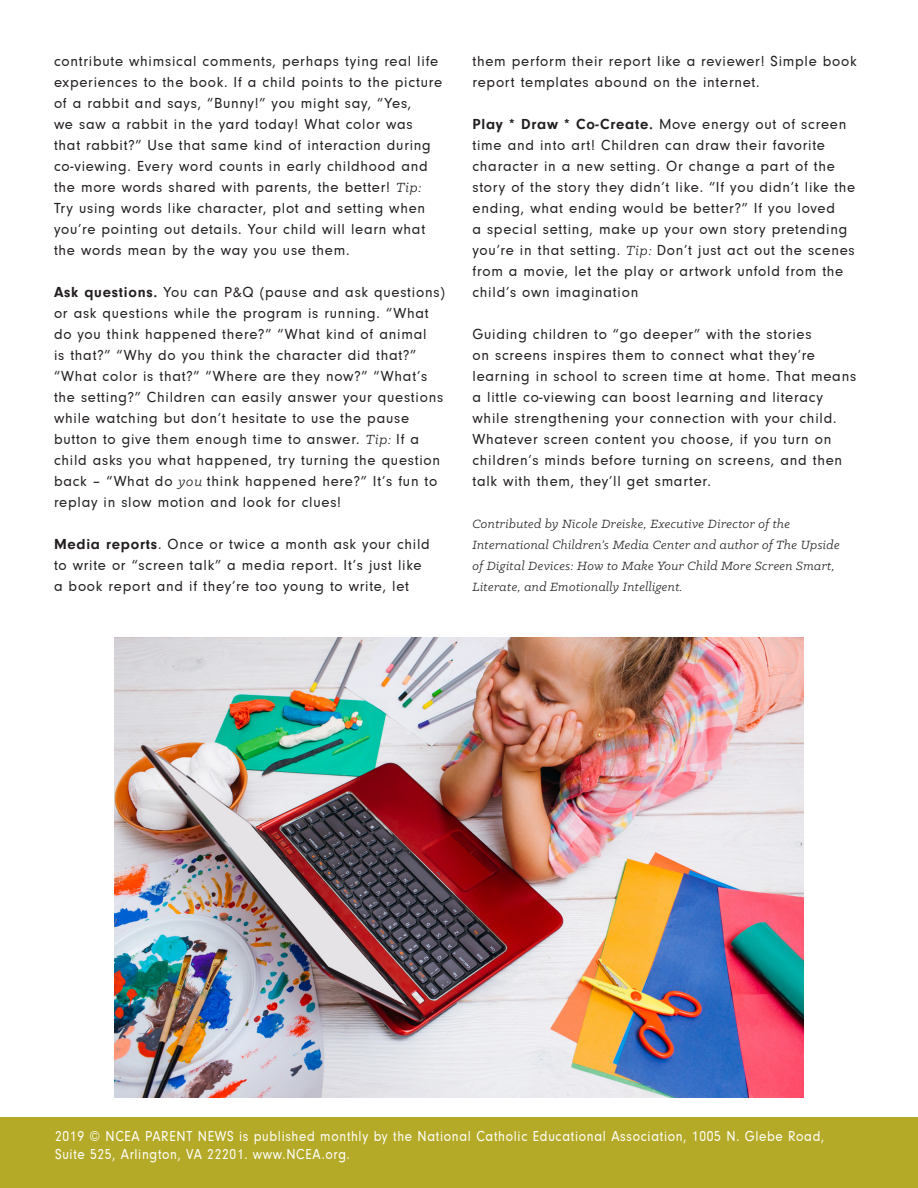
<style>
.page{position:relative;width:918px;height:1188px;background:#fff}
.page>*{position:absolute;margin:0;border:0;box-sizing:border-box;transform-origin:0 0}
._18_main_body{font:15px/21px "Neuzeit Gro";letter-spacing:.05em;color:#231f20}
.Front_Header{font:14.85px "Neuzeit Gro";letter-spacing:.05em;color:#fff;scale:.91 1}
._18_main_body-2{font:italic 13.5px/21px "Klinic Slab";letter-spacing:.025em;color:#231f20}
.s1{font-family:"Klinic Slab";font-style:italic}
.s2{font-weight:700}
</style>
<div class="page">
<div style="left:0;top:1117px;width:918px;height:71px;background:#b4aa27"></div>
<img style="left:114px;top:637px;width:690px;height:460px">
<p class="_18_main_body" style="left:54px;top:51px;width:390px">contribute whimsical comments, perhaps tying real life experiences to the book. If a child points to the picture of a rabbit and says, “Bunny!” you might say, “Yes,<br>we saw a rabbit in the yard today! What color was that rabbit?” Use that same kind of interaction during co-viewing. Every word counts in early childhood and the more words shared with parents, the better! <span class="s1">Tip:<br></span>Try using words like character, plot and setting when you’re pointing out details. Your child will learn what the words mean by the way you use them.</p>
<p class="_18_main_body" style="left:54px;top:282px;width:392px"><span class="s2">Ask questions.</span> You can P&amp;Q (pause and ask questions) or ask questions while the program is running. “What do you think happened there?” “What kind of animal<br>is that?” “Why do you think the character did that?” “What color is that?” “Where are they now?” “What’s the setting?” Children can easily answer your questions while watching but don’t hesitate to use the pause button to give them enough time to answer. <span class="s1">Tip:</span> If a child asks you what happened, try turning the question back – “What do <span class="s1">you</span> think happened here?” It’s fun to replay in slow motion and look for clues!</p>
<p class="_18_main_body" style="left:54px;top:534px;width:377px"><span class="s2">Media reports</span>. Once or twice a month ask your child to write or “screen talk” a media report. It’s just like a book report and if they’re too young to write, let</p>
<p class="_18_main_body" style="left:472px;top:51px;width:386px">them perform their report like a reviewer! Simple book report templates abound on the internet.</p>
<p class="_18_main_body" style="left:472px;top:114px;width:384px"><span class="s2">Play * Draw * Co-Create.</span> Move energy out of screen time and into art! Children can draw their favorite character in a new setting. Or change a part of the story of the story they didn’t like. “If you didn’t like the ending, what ending would be better?” If you loved<br>a special setting, make up your own story pretending you’re in that setting. <span class="s1">Tip:</span> Don’t just act out the scenes from a movie, let the play or artwork unfold from the child’s own imagination</p>
<p class="_18_main_body" style="left:472px;top:324px;width:385px">Guiding children to “go deeper” with the stories<br>on screens inspires them to connect what they’re learning in school to screen time at home. That means a little co-viewing can boost learning and literacy while strengthening your connection with your child.<br>Whatever screen content you choose, if you turn on children’s minds before turning on screens, and then talk with them, they’ll get smarter.</p>
<p class="_18_main_body-2" style="left:472px;top:513px;width:369px">Contributed by Nicole Dreiske, Executive Director of the International Children’s Media Center and author of The Upside of Digital Devices: How to Make Your Child More Screen Smart, Literate, and Emotionally Intelligent.</p>
<p class="Front_Header" style="left:55px;top:1128px;width:847px">2019 © NCEA PARENT NEWS is published monthly by the National Catholic Educational Association, 1005 N. Glebe Road,</p>
<p class="Front_Header" style="left:55px;top:1146px;width:325px">Suite 525, Arlington, VA 22201. www.NCEA.org.</p>
</div>
